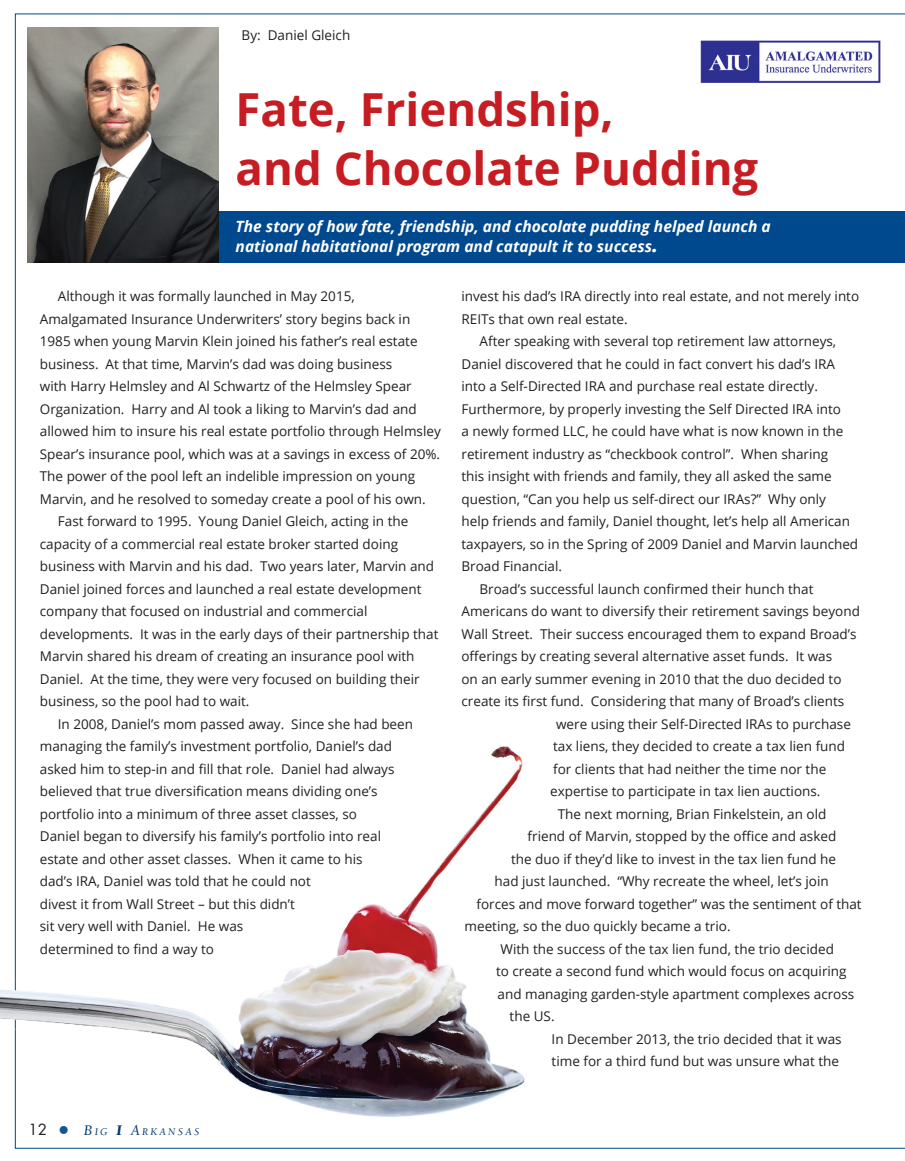
<style>
.page{position:relative;width:905px;height:1161px;background:#fff}
.page>*{position:absolute;margin:0;border:0;box-sizing:border-box;transform-origin:0 0}
.t1{font:700 45.6px "Open Sans";color:#c61c22}
.t2{font:italic 700 15.6px/20.1px "Open Sans";color:#fff}
.t3{font:13.5px/22.5px "Open Sans";color:#231f20}
.t4{font:italic 10.5px "Berkeley";letter-spacing:.215em;color:#003667}
.s1{font-size:21.6px}
.s2{font-family:"Futura";font-style:normal;font-size:15px;color:#231f20}
.s3{font-family:"Helvetica Neue";font-weight:900;font-style:normal;font-size:22.5px;color:#135697}
.s4{font-size:15px}
.s5{font-weight:900;font-size:15px}
</style>
<div class="page">
<div style="left:218px;top:211px;width:686px;height:52px;background:#01498e"></div>
<img style="left:27px;top:27px;width:191px;height:236px">
<img style="left:700px;top:40px;width:181px;height:43px">
<img style="left:0;top:676px;width:542px;height:473px">
<p class="t3" style="left:242px;top:24px;width:110px">By: Daniel Gleich</p>
<p class="t1" style="left:236px;top:77px;width:379px">Fate, Friendship,</p>
<p class="t1" style="left:236px;top:136px;width:524px">and Chocolate Pudding</p>
<p class="t2" style="left:236px;top:216px;width:536px">The story of how fate, friendship, and chocolate pudding helped launch a national habitational program and catapult it to success<span class="s1">.</span></p>
<p class="t3" style="left:40px;top:285px;width:402px;text-indent:18px">Although it was formally launched in May 2015, Amalgamated Insurance Underwriters’ story begins back in 1985 when young Marvin Klein joined his father’s real estate business. At that time, Marvin’s dad was doing business<br>with Harry Helmsley and Al Schwartz of the Helmsley Spear Organization. Harry and Al took a liking to Marvin’s dad and allowed him to insure his real estate portfolio through Helmsley Spear’s insurance pool, which was at a savings in excess of 20%.<br>The power of the pool left an indelible impression on young Marvin, and he resolved to someday create a pool of his own.</p>
<p class="t3" style="left:40px;top:510px;width:400px;text-indent:18px">Fast forward to 1995. Young Daniel Gleich, acting in the capacity of a commercial real estate broker started doing business with Marvin and his dad. Two years later, Marvin and Daniel joined forces and launched a real estate development company that focused on industrial and commercial developments. It was in the early days of their partnership that Marvin shared his dream of creating an insurance pool with Daniel. At the time, they were very focused on building their business, so the pool had to wait.</p>
<p class="t3" style="left:40px;top:712px;width:375px;text-indent:18px">In 2008, Daniel’s mom passed away. Since she had been managing the family’s investment portfolio, Daniel’s dad asked him to step-in and fill that role. Daniel had always believed that true diversification means dividing one’s portfolio into a minimum of three asset classes, so<br>Daniel began to diversify his family’s portfolio into real estate and other asset classes. When it came to his<br>dad’s IRA, Daniel was told that he could not<br>divest it from Wall Street – but this didn’t<br>sit very well with Daniel. He was<br>determined to find a way to</p>
<p class="t3" style="left:461px;top:285px;width:399px">invest his dad’s IRA directly into real estate, and not merely into<br>REITs that own real estate.</p>
<p class="t3" style="left:461px;top:330px;width:398px;text-indent:18px">After speaking with several top retirement law attorneys, Daniel discovered that he could in fact convert his dad’s IRA into a Self-Directed IRA and purchase real estate directly.<br>Furthermore, by properly investing the Self Directed IRA into<br>a newly formed LLC, he could have what is now known in the retirement industry as “checkbook control”. When sharing<br>this insight with friends and family, they all asked the same question, “Can you help us self-direct our IRAs?” Why only<br>help friends and family, Daniel thought, let’s help all American taxpayers, so in the Spring of 2009 Daniel and Marvin launched Broad Financial.</p>
<p class="t3" style="left:479px;top:577px;width:335px">Broad’s successful launch confirmed their hunch that</p>
<p class="t3" style="left:461px;top:600px;width:400px">Americans do want to diversify their retirement savings beyond</p>
<p class="t3" style="left:461px;top:622px;width:396px">Wall Street. Their success encouraged them to expand Broad’s</p>
<p class="t3" style="left:461px;top:645px;width:372px">offerings by creating several alternative asset funds. It was</p>
<p class="t3" style="left:461px;top:667px;width:381px">on an early summer evening in 2010 that the duo decided to</p>
<p class="t3" style="left:461px;top:690px;width:384px">create its first fund. Considering that many of Broad’s clients</p>
<p class="t3" style="left:556px;top:712px;width:296px">were using their Self-Directed IRAs to purchase</p>
<p class="t3" style="left:553px;top:735px;width:293px">tax liens, they decided to create a tax lien fund</p>
<p class="t3" style="left:553px;top:757px;width:274px">for clients that had neither the time nor the</p>
<p class="t3" style="left:550px;top:780px;width:272px">expertise to participate in tax lien auctions.</p>
<p class="t3" style="left:557px;top:802px;width:270px">The next morning, Brian Finkelstein, an old</p>
<p class="t3" style="left:527px;top:825px;width:310px">friend of Marvin, stopped by the office and asked</p>
<p class="t3" style="left:511px;top:847px;width:326px">the duo if they’d like to invest in the tax lien fund he</p>
<p class="t3" style="left:494px;top:870px;width:336px">had just launched. “Why recreate the wheel, let’s join</p>
<p class="t3" style="left:476px;top:892px;width:386px">forces and move forward together” was the sentiment of that</p>
<p class="t3" style="left:464px;top:915px;width:267px">meeting, so the duo quickly became a trio.</p>
<p class="t3" style="left:500px;top:937px;width:335px">With the success of the tax lien fund, the trio decided</p>
<p class="t3" style="left:496px;top:960px;width:352px">to create a second fund which would focus on acquiring</p>
<p class="t3" style="left:497px;top:982px;width:358px">and managing garden-style apartment complexes across</p>
<p class="t3" style="left:509px;top:1005px;width:46px">the US.</p>
<p class="t3" style="left:551px;top:1027px;width:291px">In December 2013, the trio decided that it was time for a third fund but was unsure what the</p>
<p class="t4" style="left:28px;top:1126px;width:172px"><span class="s2">12</span> <span class="s3">•</span> <span class="s4">B</span>IG <span class="s5">I</span> <span class="s4">A</span>RKANSAS</p>
</div>
